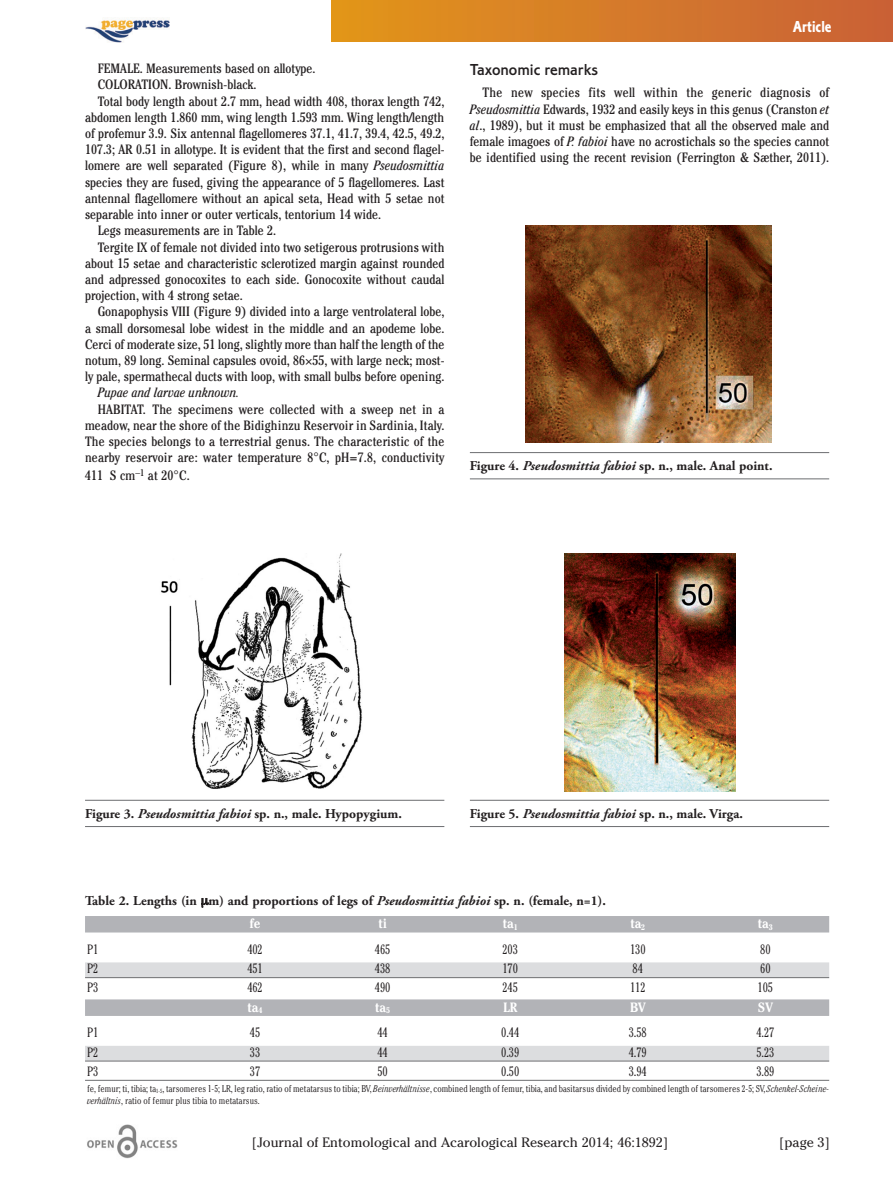
<style>
.page{position:relative;width:893px;height:1191px;background:#fff}
.page>*{position:absolute;margin:0;border:0;box-sizing:border-box;transform-origin:0 0}
.t1{font:16.5px "Corinthian Medium Plain";color:#231f20}
.t2{font:16.5px "Corinthian Bold Condensed Plain";color:#fff}
.t3{font:condensed 13.5px/16.5px "Cheltenham";color:#231f20;text-align:justify}
.t4{font:700 13.5px "Adobe Garamond Pro";color:#231f20}
.t5{font:300 condensed 13.5px "Cheltenham";letter-spacing:-.01em;color:#231f20}
.t6{font:700 13.5px "Adobe Garamond";color:#231f20}
.t7{font:13.5px "Cheltenham";color:#231f20}
.t8{font:700 condensed 13.5px "Cheltenham";letter-spacing:-.01em;color:#fff}
.t9{font:italic condensed 13.5px "Cheltenham";color:#231f20}
.t10{font:300 condensed 9.75px/12px "Cheltenham";color:#231f20}
.s1{font-style:italic}
</style>
<div class="page">
<img style="left:85px;top:17px;width:85px;height:26px">
<img style="left:87px;top:1124px;width:91px;height:35px">
<div style="left:331px;top:0;width:562px;height:41px;background:linear-gradient(to right,#e2961a,#c96038)"></div>
<img style="left:161px;top:553px;width:202px;height:236px">
<hr style="left:85px;top:800px;width:359px;height:1px;background:#6c6d70">
<hr style="left:85px;top:826px;width:359px;height:1px;background:#6c6d70">
<img style="left:526px;top:226px;width:246px;height:216px">
<hr style="left:470px;top:452px;width:359px;height:1px;background:#6c6d70">
<hr style="left:470px;top:478px;width:359px;height:1px;background:#6c6d70">
<img style="left:564px;top:553px;width:171px;height:238px">
<hr style="left:470px;top:800px;width:359px;height:1px;background:#6c6d70">
<hr style="left:470px;top:826px;width:359px;height:1px;background:#6c6d70">
<div style="left:85px;top:916px;width:744px;height:16px;background:#b2b3b7"></div>
<div style="left:85px;top:962px;width:744px;height:15px;background:#dcdddf"></div>
<hr style="left:85px;top:977px;width:744px;height:1px;background:#6c6d70">
<div style="left:85px;top:999px;width:744px;height:17px;background:#b2b3b7"></div>
<div style="left:85px;top:1045px;width:744px;height:15px;background:#dcdddf"></div>
<hr style="left:85px;top:1060px;width:744px;height:1px;background:#6c6d70">
<hr style="left:85px;top:1080px;width:744px;height:1px;background:#6c6d70">
<p class="t3" style="left:98px;top:62px;width:219px">FEMALE. Measurements based on allotype.</p>
<p class="t3" style="left:98px;top:78px;width:160px">COLORATION. Brownish-black.</p>
<p class="t3" style="left:98px;top:94px;width:348px">Total body length about 2.7 mm, head width 408, thorax length 742,</p>
<p class="t3" style="left:85px;top:110px;width:361px">abdomen length 1.860 mm, wing length 1.593 mm. Wing length/length</p>
<p class="t3" style="left:85px;top:126px;width:361px">of profemur 3.9. Six antennal flagellomeres 37.1, 41.7, 39.4, 42.5, 49.2,</p>
<p class="t3" style="left:85px;top:143px;width:361px">107.3; AR 0.51 in allotype. It is evident that the first and second flagel-</p>
<p class="t3" style="left:85px;top:159px;width:361px">lomere are well separated (Figure 8), while in many <span class="s1">Pseudosmittia</span></p>
<p class="t3" style="left:85px;top:175px;width:361px">species they are fused, giving the appearance of 5 flagellomeres. Last</p>
<p class="t3" style="left:85px;top:191px;width:361px">antennal flagellomere without an apical seta, Head with 5 setae not</p>
<p class="t3" style="left:85px;top:207px;width:298px">separable into inner or outer verticals, tentorium 14 wide.</p>
<p class="t3" style="left:98px;top:224px;width:180px">Legs measurements are in Table 2.</p>
<p class="t3" style="left:98px;top:240px;width:348px">Tergite IX of female not divided into two setigerous protrusions with</p>
<p class="t3" style="left:85px;top:256px;width:361px">about 15 setae and characteristic sclerotized margin against rounded</p>
<p class="t3" style="left:85px;top:272px;width:361px">and adpressed gonocoxites to each side. Gonocoxite without caudal</p>
<p class="t3" style="left:85px;top:288px;width:159px">projection, with 4 strong setae.</p>
<p class="t3" style="left:98px;top:305px;width:348px">Gonapophysis VIII (Figure 9) divided into a large ventrolateral lobe,</p>
<p class="t3" style="left:85px;top:321px;width:361px">a small dorsomesal lobe widest in the middle and an apodeme lobe.</p>
<p class="t3" style="left:85px;top:337px;width:361px">Cerci of moderate size, 51 long, slightly more than half the length of the</p>
<p class="t3" style="left:85px;top:353px;width:361px">notum, 89 long. Seminal capsules ovoid, 86 55, with large neck; most-</p>
<p class="t3" style="left:85px;top:369px;width:361px">ly pale, spermathecal ducts with loop, with small bulbs before opening.</p>
<p class="t9" style="left:98px;top:388px;width:143px">Pupae and larvae unknown.</p>
<p class="t3" style="left:85px;top:402px;width:361px;text-indent:13px">HABITAT. The specimens were collected with a sweep net in a meadow, near the shore of the Bidighinzu Reservoir in Sardinia, Italy.<br>The species belongs to a terrestrial genus. The characteristic of the nearby reservoir are: water temperature 8°C, pH=7.8, conductivity 411 S cm<sup>–1</sup> at 20°C.</p>
<p class="t2" style="left:793px;top:21px;width:40px">Article</p>
<p class="t1" style="left:470px;top:64px;width:130px">Taxonomic remarks</p>
<p class="t3" style="left:470px;top:86px;width:361px;text-indent:13px">The new species fits well within the generic diagnosis of <span class="s1">Pseudosmittia</span> Edwards, 1932 and easily keys in this genus (Cranston <span class="s1">et al</span>., 1989), but it must be emphasized that all the observed male and female imagoes of <span class="s1">P. fabioi</span> have no acrostichals so the species cannot be identified using the recent revision (Ferrington &amp; Sæther, 2011).</p>
<p class="t4" style="left:470px;top:460px;width:304px">Figure 4. <span class="s1">Pseudosmittia fabioi</span> sp. n., male. Anal point.</p>
<p class="t4" style="left:85px;top:808px;width:318px">Figure 3. <span class="s1">Pseudosmittia fabioi</span> sp. n., male. Hypopygium.</p>
<p class="t4" style="left:470px;top:808px;width:275px">Figure 5. <span class="s1">Pseudosmittia fabioi</span> sp. n., male. Virga.</p>
<p class="t6" style="left:85px;top:895px;width:522px">Table 2. Lengths (in m) and proportions of legs of <span class="s1">Pseudosmittia fabioi</span> sp. n. (female, n=1).</p>
<p class="t8" style="left:250px;top:918px;width:13px">fe</p>
<p class="t8" style="left:379px;top:918px;width:10px">ti</p>
<p class="t8" style="left:503px;top:918px;width:17px">ta<sub>1</sub></p>
<p class="t8" style="left:630px;top:918px;width:17px">ta<sub>2</sub></p>
<p class="t8" style="left:758px;top:918px;width:17px">ta<sub>3</sub></p>
<p class="t5" style="left:87px;top:944px;width:13px">P1</p>
<p class="t5" style="left:247px;top:944px;width:17px">402</p>
<p class="t5" style="left:375px;top:944px;width:17px">465</p>
<p class="t5" style="left:502px;top:944px;width:17px">203</p>
<p class="t5" style="left:630px;top:944px;width:17px">130</p>
<p class="t5" style="left:760px;top:944px;width:12px">80</p>
<p class="t5" style="left:87px;top:963px;width:13px">P2</p>
<p class="t5" style="left:247px;top:963px;width:17px">451</p>
<p class="t5" style="left:375px;top:963px;width:17px">438</p>
<p class="t5" style="left:502px;top:963px;width:17px">170</p>
<p class="t5" style="left:633px;top:963px;width:12px">84</p>
<p class="t5" style="left:760px;top:963px;width:12px">60</p>
<p class="t5" style="left:87px;top:983px;width:13px">P3</p>
<p class="t5" style="left:247px;top:983px;width:17px">462</p>
<p class="t5" style="left:375px;top:983px;width:17px">490</p>
<p class="t5" style="left:502px;top:983px;width:17px">245</p>
<p class="t5" style="left:630px;top:983px;width:17px">112</p>
<p class="t5" style="left:758px;top:983px;width:17px">105</p>
<p class="t8" style="left:248px;top:1002px;width:17px">ta<sub>4</sub></p>
<p class="t8" style="left:375px;top:1002px;width:17px">ta<sub>5</sub></p>
<p class="t8" style="left:503px;top:1002px;width:16px">LR</p>
<p class="t8" style="left:630px;top:1002px;width:17px">BV</p>
<p class="t8" style="left:758px;top:1002px;width:16px">SV</p>
<p class="t5" style="left:87px;top:1027px;width:13px">P1</p>
<p class="t5" style="left:250px;top:1027px;width:12px">45</p>
<p class="t5" style="left:377px;top:1027px;width:12px">44</p>
<p class="t5" style="left:501px;top:1027px;width:20px">0.44</p>
<p class="t5" style="left:629px;top:1027px;width:20px">3.58</p>
<p class="t5" style="left:756px;top:1027px;width:20px">4.27</p>
<p class="t5" style="left:87px;top:1047px;width:13px">P2</p>
<p class="t5" style="left:250px;top:1047px;width:12px">33</p>
<p class="t5" style="left:377px;top:1047px;width:12px">44</p>
<p class="t5" style="left:501px;top:1047px;width:20px">0.39</p>
<p class="t5" style="left:629px;top:1047px;width:20px">4.79</p>
<p class="t5" style="left:756px;top:1047px;width:20px">5.23</p>
<p class="t5" style="left:87px;top:1066px;width:13px">P3</p>
<p class="t5" style="left:250px;top:1066px;width:12px">37</p>
<p class="t5" style="left:377px;top:1066px;width:12px">50</p>
<p class="t5" style="left:501px;top:1066px;width:20px">0.50</p>
<p class="t5" style="left:629px;top:1066px;width:20px">3.94</p>
<p class="t5" style="left:756px;top:1066px;width:20px">3.89</p>
<p class="t10" style="left:87px;top:1083px;width:743px">fe, femur; ti, tibia; ta<sub>1-5</sub>, tarsomeres 1-5; LR, leg ratio, ratio of metatarsus to tibia; BV, <span class="s1">Beinverhältnisse</span>, combined length of femur, tibia, and basitarsus divided by combined length of tarsomeres 2-5; SV, <span class="s1">Schenkel-Scheine&shy;verhältnis</span>, ratio of femur plus tibia to metatarsus.</p>
<p class="t7" style="left:252px;top:1134px;width:418px">[Journal of Entomological and Acarological Research 2014; 46:1892]</p>
<p class="t7" style="left:779px;top:1134px;width:52px">[page 3]</p>
</div>
